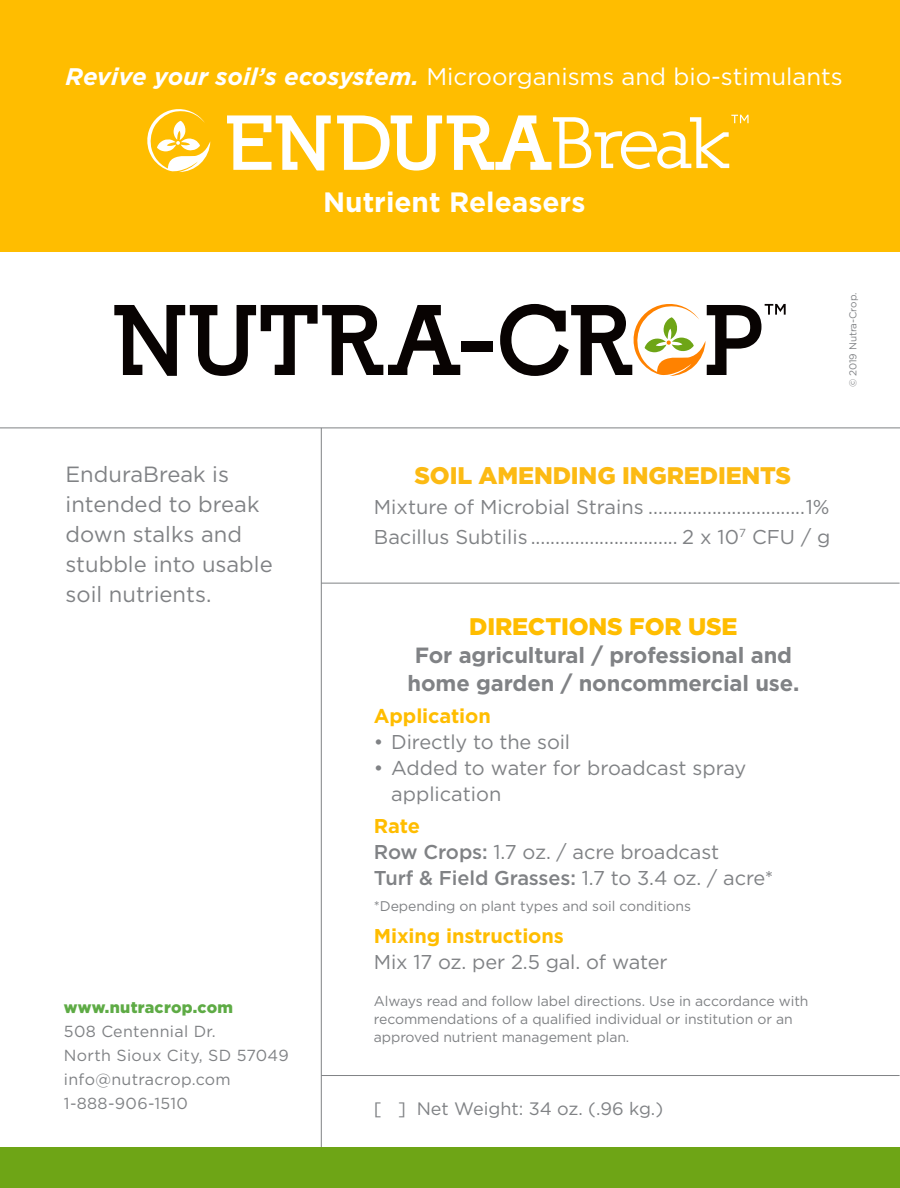
<style>
.page{position:relative;width:900px;height:1188px;background:#fff}
.page>*{position:absolute;margin:0;border:0;box-sizing:border-box;transform-origin:0 0}
.t1{font:700 28px "Gotham";color:#fff}
.t2{font:24px "Gotham";color:#fff}
.t3{font:900 24px "Gotham";letter-spacing:-.005em;color:#fcba13}
.t4{font:900 24px "Gotham";letter-spacing:-.005em;color:#ffbd00}
.t5{font:22px/30px "Gotham";color:#808285}
.t6{font:700 22px/28px "Gotham";letter-spacing:-.005em;color:#808285;text-align:center}
.t7{font:20px/26px "Gotham";color:#808285}
.t8{font:700 20px "Gotham";letter-spacing:-.005em;color:#ffbd00}
.t9{font:18px "Gotham";color:#808285}
.t10{font:16px/24px "Gotham";letter-spacing:.02em;color:#808285}
.t11{font:900 16px "Gotham";letter-spacing:.02em;color:#5eab45}
.t12{font:14px/18px "Gotham";letter-spacing:-.005em;color:#808285}
.t13{font:10px "Gotham";letter-spacing:-.005em;color:#808285}
.s1{font-weight:700;font-style:italic}
.s2{font-weight:700;color:#ffbd00}
.s3{font-weight:500}
</style>
<div class="page">
<div style="left:0;top:0;width:900px;height:252px;background:#ffbd00"></div>
<svg style="left:114px;top:305px;width:346px;height:71px"></svg>
<div style="left:462px;top:341px;width:31px;height:10px;background:#080302"></div>
<svg style="left:500px;top:303px;width:286px;height:73px"></svg>
<hr style="left:321px;top:583px;width:579px;height:1px;background:#808285">
<hr style="left:321px;top:1075px;width:579px;height:1px;background:#808285">
<hr style="left:321px;top:428px;width:1px;height:744px;background:#808285">
<hr style="left:0;top:427px;width:900px;height:1px;background:#808285">
<div style="left:0;top:1147px;width:900px;height:41px;background:#6ea516"></div>
<svg style="left:227px;top:115px;width:104px;height:56px"></svg>
<svg style="left:147px;top:109px;width:63px;height:63px"></svg>
<svg style="left:337px;top:115px;width:412px;height:56px"></svg>
<p class="t2" style="left:66px;top:61px;width:779px"><span class="s1">Revive your soil’s ecosystem.</span> Microorganisms and bio-stimulants</p>
<p class="t5" style="left:66px;top:459px;width:209px">EnduraBreak is intended to break down stalks and stubble into usable soil nutrients.</p>
<p class="t11" style="left:64px;top:996px;width:171px">www.nutracrop.com</p>
<p class="t10" style="left:64px;top:1019px;width:226px">508 Centennial Dr.<br>North Sioux City, SD 57049 info@nutracrop.com<br>1-888-906-1510</p>
<h1 class="t1" style="left:323px;top:183px;width:264px">Nutrient Releasers</h1>
<p class="t13" style="left:846px;top:387px;width:96px;rotate:-90deg">© 2019 Nutra-Crop.</p>
<p class="t3" style="left:414px;top:459px;width:378px">SOIL AMENDING INGREDIENTS</p>
<p class="t7" style="left:374px;top:491px;width:458px;line-height:30px">Mixture of Microbial Strains ................................1%<br>Bacillus Subtilis .............................. 2 x 10<sup>7</sup> CFU / g</p>
<p class="t4" style="left:469px;top:609px;width:270px">DIRECTIONS FOR USE</p>
<p class="t6" style="left:408px;top:641px;width:393px">For agricultural / professional and home garden / noncommercial use.</p>
<p class="t8" style="left:374px;top:702px;width:118px">Application</p>
<p class="t7" style="left:374px;top:728px;width:198px">• Directly to the soil</p>
<p class="t7" style="left:391px;top:754px;width:357px;text-indent:-17px">• Added to water for broadcast spray application</p>
<p class="t7" style="left:374px;top:812px;width:401px"><span class="s2">Rate<br></span><span class="s3">Row Crops:</span> 1.7 oz. / acre broadcast<br><span class="s3">Turf &amp; Field Grasses:</span> 1.7 to 3.4 oz. / acre*</p>
<p class="t12" style="left:374px;top:896px;width:319px">*Depending on plant types and soil conditions</p>
<p class="t8" style="left:374px;top:922px;width:191px">Mixing instructions</p>
<p class="t7" style="left:374px;top:948px;width:295px">Mix 17 oz. per 2.5 gal. of water</p>
<p class="t12" style="left:374px;top:992px;width:436px">Always read and follow label directions. Use in accordance with recommendations of a qualified individual or institution or an approved nutrient management plan.</p>
<p class="t9" style="left:374px;top:1097px;width:291px">[ ] Net Weight: 34 oz. (.96 kg.)</p>
</div>
